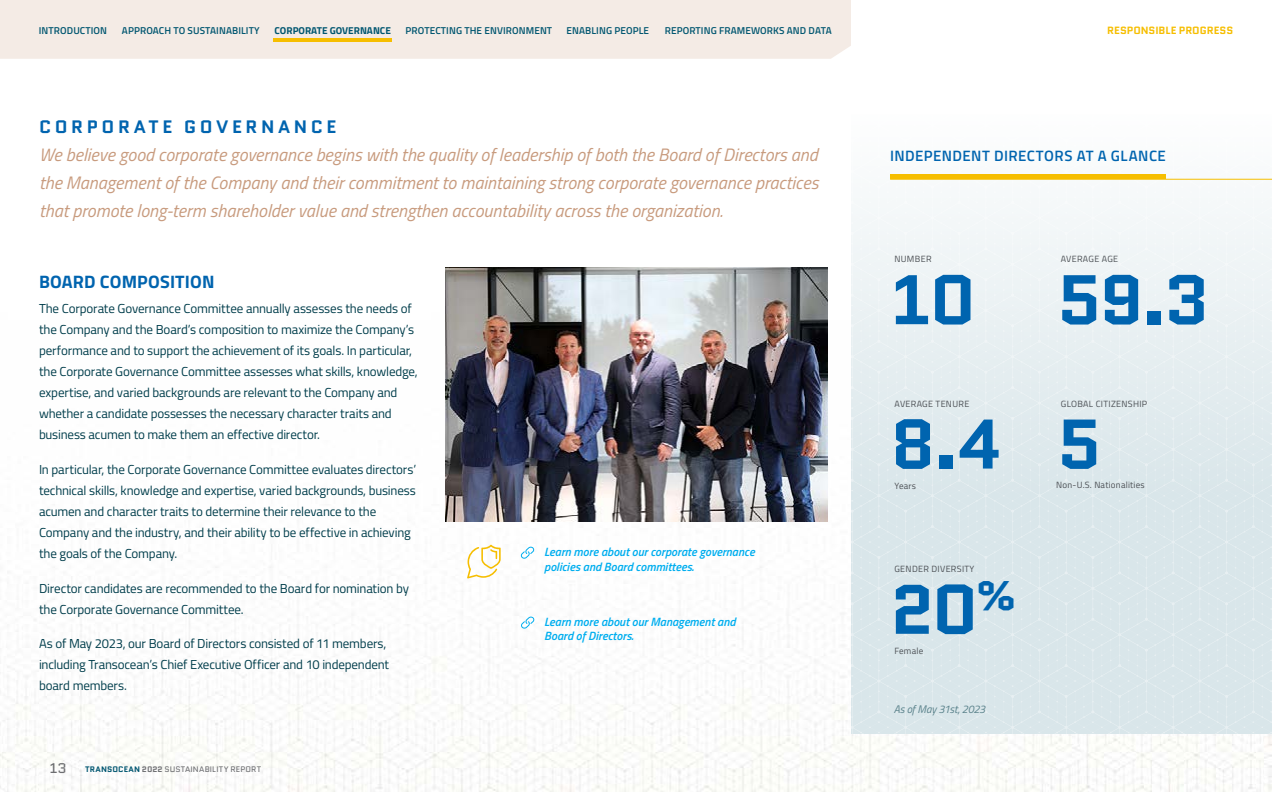
<style>
.page{position:relative;width:1272px;height:792px;background:#fff}
.page>*{position:absolute;margin:0;border:0;box-sizing:border-box;transform-origin:0 0}
.t1{font:700 70px "Quantico";color:#0064af}
.t2{font:italic 18px/28px "Titillium Web";color:#c89b7e;text-align:justify}
.t3{font:700 18px "Quantico";letter-spacing:.2em;color:#0064af}
.t4{font:700 18px "Titillium Web";letter-spacing:.01em;color:#0064af}
.t5{font:600 15px "Titillium Web";letter-spacing:.025em;color:#0064af}
.t6{font:14px "Quantico";color:#6d6e71}
.t7{font:13px/21px "Titillium Web";letter-spacing:-.01em;color:#003d4b}
.t8{font:italic 600 12px/14.4px "Titillium Web";color:#00aeef}
.t9{font:italic 11px "Titillium Web";letter-spacing:-.02em;color:#59818a}
.t10{font:700 10.5px "Quantico";letter-spacing:-.005em;color:#f6be00}
.t11{font:600 10px "Titillium Web";letter-spacing:.01em;color:#005670}
.t12{font:700 10px "Titillium Web";color:#005670}
.t13{font:9px "Titillium Web";letter-spacing:.035em;color:#4b4f54}
.t14{font:8px "Quantico";letter-spacing:.025em;color:#6d6e71}
.s1{font-weight:700;color:#005670}
.s2{font-weight:700}
</style>
<div class="page">
<img style="left:0;top:267px;width:1272px;height:525px">
<svg style="left:851px;top:174px;width:421px;height:560px"></svg>
<hr style="left:890px;top:179px;width:382px;height:1px;background:#f6be00">
<svg style="left:520px;top:546px;width:15px;height:14px"></svg>
<img style="left:445px;top:267px;width:382px;height:255px">
<hr style="left:890px;top:175px;width:276px;height:4px;background:#f6be00">
<svg style="left:467px;top:545px;width:34px;height:33px"></svg>
<svg style="left:520px;top:616px;width:15px;height:14px"></svg>
<div style="left:0;top:0;width:851px;height:59px;background:#f4ebe5"></div>
<hr style="left:274px;top:39px;width:118px;height:3px;background:#f6be00">
<p class="t11" style="left:39px;top:23px;width:70px">INTRODUCTION</p>
<p class="t11" style="left:122px;top:23px;width:139px">APPROACH TO SUSTAINABILITY</p>
<p class="t11" style="left:406px;top:23px;width:148px">PROTECTING THE ENVIRONMENT</p>
<p class="t11" style="left:567px;top:23px;width:84px">ENABLING PEOPLE</p>
<p class="t11" style="left:665px;top:23px;width:168px">REPORTING FRAMEWORKS AND DATA</p>
<p class="t10" style="left:1107px;top:23px;width:128px">RESPONSIBLE PROGRESS</p>
<p class="t12" style="left:275px;top:22px;width:118px">CORPORATE GOVERNANCE</p>
<h2 class="t3" style="left:39px;top:114px;width:299px">CORPORATE GOVERNANCE</h2>
<p class="t2" style="left:39px;top:140px;width:781px">We believe good corporate governance begins with the quality of leadership of both the Board of Directors and the Management of the Company and their commitment to maintaining strong corporate governance practices that promote long-term shareholder value and strengthen accountability across the organization.</p>
<h2 class="t4" style="left:39px;top:268px;width:177px">BOARD COMPOSITION</h2>
<p class="t7" style="left:39px;top:298px;width:380px">The Corporate Governance Committee annually assesses the needs of the Company and the Board’s composition to maximize the Company’s performance and to support the achievement of its goals. In particular, the Corporate Governance Committee assesses what skills, knowledge, expertise, and varied backgrounds are relevant to the Company and whether a candidate possesses the necessary character traits and business acumen to make them an effective director.</p>
<p class="t7" style="left:39px;top:458px;width:379px">In particular, the Corporate Governance Committee evaluates directors’ technical skills, knowledge and expertise, varied backgrounds, business acumen and character traits to determine their relevance to the Company and the industry, and their ability to be effective in achieving the goals of the Company.</p>
<p class="t7" style="left:39px;top:577px;width:372px">Director candidates are recommended to the Board for nomination by the Corporate Governance Committee.</p>
<p class="t7" style="left:39px;top:633px;width:352px">As of May 2023, our Board of Directors consisted of 11 members, including Transocean’s Chief Executive Officer and 10 independent board members.</p>
<p class="t6" style="left:49px;top:759px;width:19px">13</p>
<p class="t14" style="left:85px;top:764px;width:178px"><span class="s1">TRANSOCEAN</span> <span class="s2">2022</span> SUSTAINABILITY REPORT</p>
<p class="t8" style="left:544px;top:544px;width:212px">Learn more about our corporate governance policies and Board committees.</p>
<p class="t8" style="left:544px;top:614px;width:193px">Learn more about our Management and<br>Board of Directors.</p>
<p class="t5" style="left:890px;top:144px;width:277px">INDEPENDENT DIRECTORS AT A GLANCE</p>
<p class="t13" style="left:894px;top:252px;width:39px">NUMBER</p>
<h1 class="t1" style="left:890px;top:250px;width:88px">10</h1>
<p class="t13" style="left:895px;top:397px;width:76px">AVERAGE TENURE</p>
<h1 class="t1" style="left:890px;top:394px;width:113px">8.4</h1>
<p class="t13" style="left:895px;top:479px;width:23px">Years</p>
<p class="t13" style="left:894px;top:562px;width:81px">GENDER DIVERSITY</p>
<h1 class="t1" style="left:890px;top:559px;width:128px">20<sup>%</sup></h1>
<p class="t13" style="left:894px;top:644px;width:30px">Female</p>
<p class="t9" style="left:894px;top:701px;width:93px">As of May 31st, 2023</p>
<p class="t13" style="left:1061px;top:252px;width:59px">AVERAGE AGE</p>
<h1 class="t1" style="left:1056px;top:250px;width:155px">59.3</h1>
<p class="t13" style="left:1061px;top:397px;width:88px">GLOBAL CITIZENSHIP</p>
<h1 class="t1" style="left:1056px;top:394px;width:47px">5</h1>
<p class="t13" style="left:1056px;top:478px;width:90px">Non-U.S. Nationalities</p>
</div>
